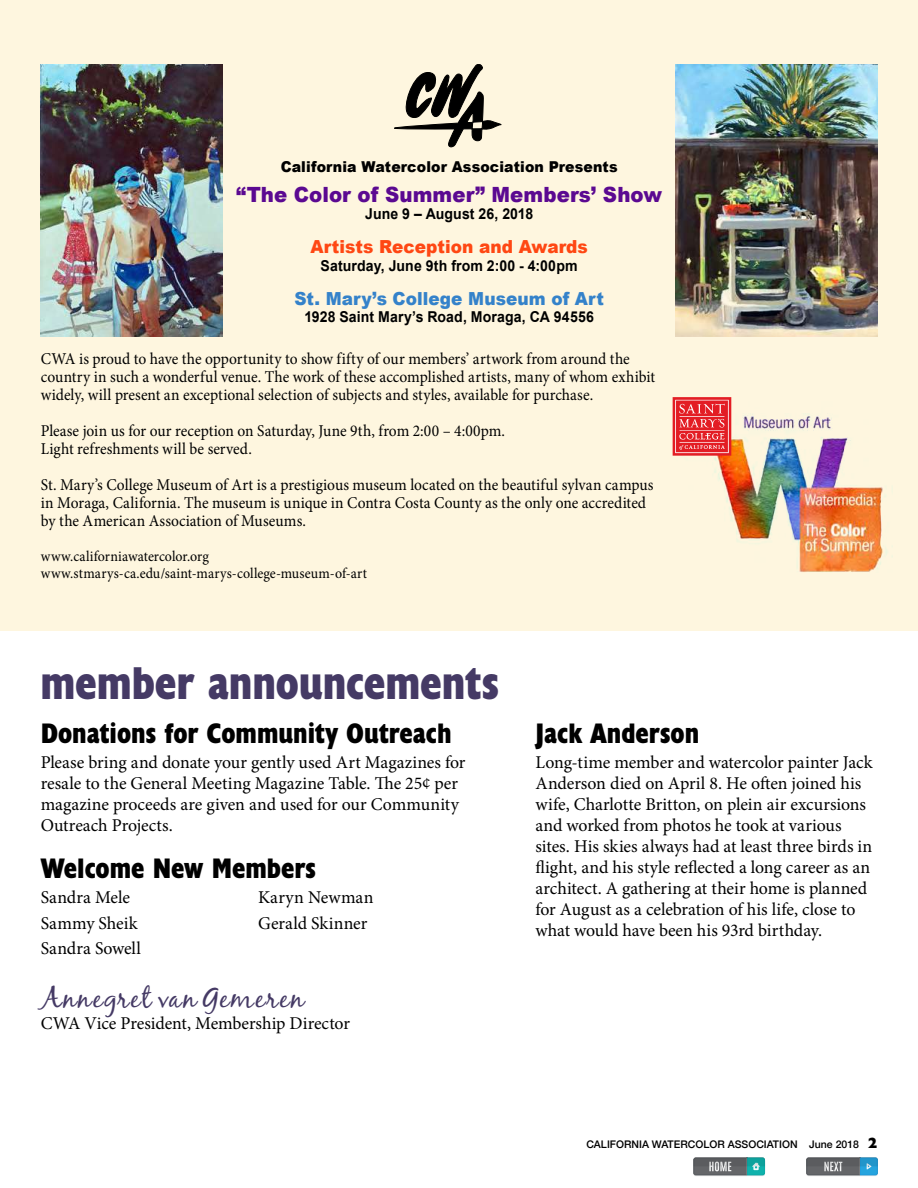
<style>
.page{position:relative;width:918px;height:1188px;background:#fff}
.page>*{position:absolute;margin:0;border:0;box-sizing:border-box;transform-origin:0 0}
.t1{font:700 condensed 46.5px "Humanist 521 BT Xtra";letter-spacing:-.005em;color:#453a65}
.t2{font:700 condensed 28.5px "Humanist 521 BT Xtra";color:#000}
.t3{font:28.5px "Black Jack";letter-spacing:.06em;color:#453a65}
.t4{font:900 21px "Arial";letter-spacing:.005em;color:#5b0991;scale:.94 1}
.t5{font:18px/21px "Minion Pro";letter-spacing:-.005em;color:#000}
.t6{font:900 18px "Arial";letter-spacing:.005em;color:#3482ca;scale:.94 1}
.t7{font:900 18px "Arial";letter-spacing:.005em;color:#ff4713;scale:.94 1}
.t8{font:18px "Minion Pro";letter-spacing:.015em;color:#000}
.t9{font:16.5px/18px "Minion Pro";color:#000;scale:.94 1}
.t10{font:700 15px "Arial";letter-spacing:.01em;color:#000;scale:.94 1}
.t11{font:900 15px "Arial";letter-spacing:.01em;color:#000;scale:.94 1}
.t12{font:14.85px/17.2px "Minion Pro";letter-spacing:.01em;color:#000;scale:.94 1}
.t13{font:500 10.5px "Helvetica Neue";color:#000}
.s1{font-family:"Humanist 521 BT";font-weight:800;font-size:15px}
</style>
<div class="page">
<svg style="left:806px;top:1157px;width:72px;height:19px"></svg>
<svg style="left:693px;top:1157px;width:72px;height:19px"></svg>
<div style="left:0;top:0;width:918px;height:631px;background:#fef6df"></div>
<img style="left:40px;top:64px;width:183px;height:272px">
<img style="left:675px;top:64px;width:203px;height:272px">
<img style="left:714px;top:401px;width:174px;height:171px">
<svg style="left:673px;top:397px;width:58px;height:59px;background:#e7454b"></svg>
<svg style="left:394px;top:64px;width:108px;height:84px"></svg>
<p class="t11" style="left:281px;top:155px;width:360px">California Watercolor Association Presents</p>
<p class="t4" style="left:236px;top:179px;width:454px">“The Color of Summer” Members’ Show</p>
<p class="t10" style="left:365px;top:205px;width:180px">June 9 – August 26, 2018</p>
<p class="t7" style="left:310px;top:234px;width:297px">Artists Reception and Awards</p>
<p class="t10" style="left:321px;top:257px;width:275px">Saturday, June 9th from 2:00 - 4:00pm</p>
<p class="t6" style="left:294px;top:286px;width:331px">St. Mary’s College Museum of Art</p>
<p class="t10" style="left:304px;top:309px;width:310px">1928 Saint Mary’s Road, Moraga, CA 94556</p>
<p class="t9" style="left:41px;top:350px;width:655px">CWA is proud to have the opportunity to show fifty of our members’ artwork from around the country in such a wonderful venue. The work of these accomplished artists, many of whom exhibit widely, will present an exceptional selection of subjects and styles, available for purchase.</p>
<p class="t9" style="left:41px;top:422px;width:495px">Please join us for our reception on Saturday, June 9th, from 2:00 – 4:00pm.<br>Light refreshments will be served.</p>
<p class="t9" style="left:41px;top:476px;width:653px">St. Mary’s College Museum of Art is a prestigious museum located on the beautiful sylvan campus in Moraga, California. The museum is unique in Contra Costa County as the only one accredited by the American Association of Museums.</p>
<p class="t12" style="left:41px;top:547px;width:349px">www.californiawatercolor.org www.stmarys-ca.edu/saint-marys-college-museum-of-art</p>
<h1 class="t1" style="left:40px;top:654px;width:460px">member announcements</h1>
<h2 class="t2" style="left:41px;top:715px;width:412px">Donations for Community Outreach</h2>
<p class="t5" style="left:41px;top:752px;width:426px">Please bring and donate your gently used Art Magazines for resale to the General Meeting Magazine Table. The 25¢ per magazine proceeds are given and used for our Community Outreach Projects.</p>
<h2 class="t2" style="left:41px;top:850px;width:277px">Welcome New Members</h2>
<p class="t5" style="left:41px;top:887px;width:91px">Sandra Mele</p>
<p class="t8" style="left:258px;top:885px;width:117px">Karyn Newman</p>
<p class="t5" style="left:41px;top:913px;width:98px">Sammy Sheik</p>
<p class="t5" style="left:258px;top:913px;width:111px">Gerald Skinner</p>
<p class="t5" style="left:41px;top:938px;width:102px">Sandra Sowell</p>
<h2 class="t3" style="left:41px;top:980px;width:265px">Annegret van Gemeren</h2>
<p class="t5" style="left:41px;top:1013px;width:311px">CWA Vice President, Membership Director</p>
<h2 class="t2" style="left:536px;top:715px;width:165px">Jack Anderson</h2>
<p class="t5" style="left:536px;top:752px;width:339px">Long-time member and watercolor painter Jack Anderson died on April 8. He often joined his wife, Charlotte Britton, on plein air excursions and worked from photos he took at various sites. His skies always had at least three birds in flight, and his style reflected a long career as an architect. A gathering at their home is planned for August as a celebration of his life, close to what would have been his 93rd birthday.</p>
<p class="t13" style="left:586px;top:1135px;width:293px">CALIFORNIA WATERCOLOR ASSOCIATION June 2018 <span class="s1">2</span></p>
</div>
